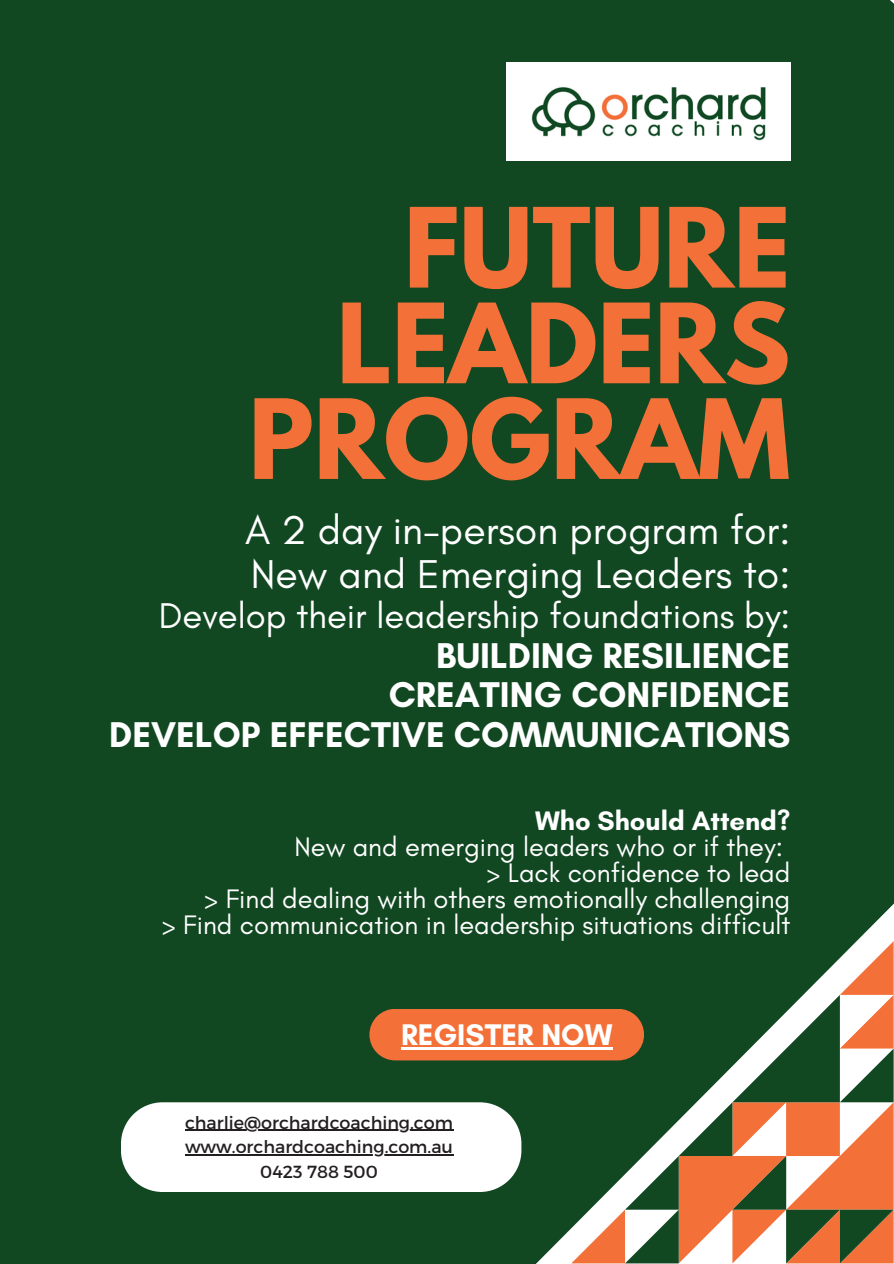
<style>
.page{position:relative;width:894px;height:1264px;background:#fff}
.page>*{position:absolute;margin:0;border:0;box-sizing:border-box;transform-origin:0 0}
.t1{font:700 97.8px/95.7px "League Spartan";color:#f37038;text-align:right}
.t2{font:40.95px/43.8px "Glacial Indifference";color:#fff}
.t3{font:700 36.45px/39.3px "Glacial Indifference";color:#fff;text-align:right}
.t4{font:700 30.45px "Glacial Indifference";color:#fff}
.t5{font:27.3px/25.8px "Glacial Indifference";color:#fff;text-align:right}
.t6{font:17.55px "Montserrat";color:#231f20}
.s1{font-weight:400}
.s2{font-weight:700}
</style>
<div class="page">
<div style="left:0;top:0;width:893px;height:1263px;background:#114822"></div>
<svg style="left:369px;top:1008px;width:274px;height:52px;background:#e56f39"></svg>
<hr style="left:401px;top:1047px;width:211px;height:2px;background:#fff">
<img style="left:506px;top:63px;width:284px;height:98px">
<div style="left:121px;top:1102px;width:400px;height:89px;background:#fff;border-radius:42px"></div>
<hr style="left:185px;top:1129px;width:268px;height:1px;background:#231f20">
<hr style="left:185px;top:1154px;width:268px;height:1px;background:#231f20">
<h1 class="t1" style="left:248px;top:213px;width:543px">FUTURE<br>LEADERS<br>PROGRAM</h1>
<p class="t2" style="left:245px;top:508px;width:546px">A 2 day in-person program for:<br>New and Emerging Leaders to:</p>
<p class="t3" style="left:109px;top:596px;width:682px"><span class="s1">Develop their leadership foundations by:<br></span>BUILDING RESILIENCE<br>CREATING CONFIDENCE<br>DEVELOP EFFECTIVE COMMUNICATIONS</p>
<h2 class="t5" style="left:204px;top:807px;width:587px"><span class="s2">Who Should Attend?<br></span>New and emerging leaders who or if they:<br>&gt; Lack confidence to lead<br>&gt; Find dealing with others emotionally challenging</h2>
<h4 class="t5" style="left:162px;top:911px;width:630px">&gt; Find communication in leadership situations difficult</h4>
<p class="t4" style="left:401px;top:1015px;width:213px">REGISTER NOW</p>
<p class="t6" style="left:185px;top:1110px;width:269px">charlie@orchardcoaching.com</p>
<h3 class="t6" style="left:185px;top:1135px;width:269px">www.orchardcoaching.com.au</h3>
<p class="t6" style="left:260px;top:1160px;width:119px">0423 788 500</p>
</div>
